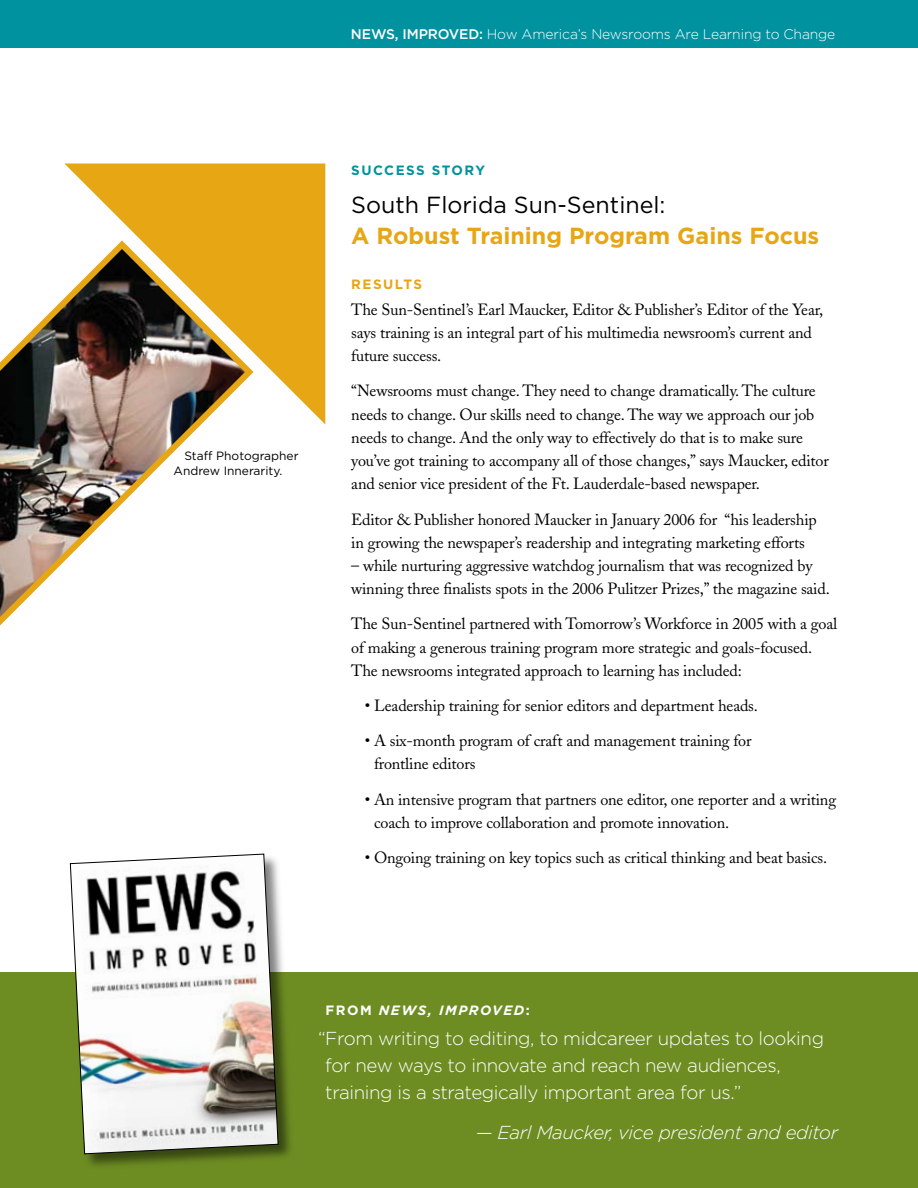
<style>
.page{position:relative;width:918px;height:1188px;background:#fff}
.page>*{position:absolute;margin:0;border:0;box-sizing:border-box;transform-origin:0 0}
.t1{font:700 23.25px "Gotham";color:#e7a614}
.t2{font:23.25px "Gotham";color:#000}
.t3{font:300 18.75px/27px "Gotham";letter-spacing:-.02em;color:#fff}
.t4{font:italic 300 18.75px "Gotham";letter-spacing:-.02em;color:#fff}
.t5{font:16.2px/23.2px "Adobe Caslon";letter-spacing:-.01em;color:#000}
.t6{font:300 13.95px "Gotham";letter-spacing:-.01em;color:#fff}
.t7{font:italic 700 13.5px "Gotham";letter-spacing:.11em;color:#fff}
.t8{font:700 13.5px "Gotham";letter-spacing:.11em;color:#00929f}
.t9{font:700 13.5px "Gotham";color:#e7a614}
.t10{font:12px/15px "Gotham";color:#000}
.s1{font-weight:500}
.s2{font-style:normal}
</style>
<div class="page">
<img style="left:0;top:298px;width:202px;height:328px">
<svg style="left:64px;top:164px;width:261px;height:260px;fill:#e7a614"></svg>
<div style="left:0;top:0;width:918px;height:48px;background:#00929f"></div>
<div style="left:0;top:972px;width:918px;height:216px;background:#6d8d23"></div>
<div style="left:68px;top:852px;width:227px;height:319px;background:#000;opacity:.5"></div>
<svg style="left:70px;top:853px;width:209px;height:302px"></svg>
<p class="t10" style="left:174px;top:448px;width:127px;text-indent:11px">Staff Photographer<br>Andrew Innerarity.</p>
<p class="t6" style="left:351px;top:26px;width:486px"><span class="s1">NEWS, IMPROVED:</span> How America’s Newsrooms Are Learning to Change</p>
<p class="t8" style="left:351px;top:162px;width:65px">Success</p>
<p class="t8" style="left:432px;top:162px;width:55px">Story</p>
<h1 class="t2" style="left:351px;top:192px;width:316px">South Florida Sun-Sentinel:</h1>
<h1 class="t1" style="left:351px;top:223px;width:469px">A Robust Training Program Gains Focus</h1>
<p class="t9" style="left:351px;top:276px;width:72px">RESULTS</p>
<p class="t5" style="left:351px;top:298px;width:473px">The Sun-Sentinel’s Earl Maucker, Editor &amp; Publisher’s Editor of the Year, says training is an integral part of his multimedia newsroom’s current and future success.</p>
<p class="t5" style="left:351px;top:380px;width:479px">“Newsrooms must change. They need to change dramatically. The culture needs to change. Our skills need to change. The way we approach our job needs to change. And the only way to effectively do that is to make sure you’ve got training to accompany all of those changes,” says Maucker, editor and senior vice president of the Ft. Lauderdale-based newspaper.</p>
<p class="t5" style="left:351px;top:508px;width:467px">Editor &amp; Publisher honored Maucker in January 2006 for “his leadership in growing the newspaper’s readership and integrating marketing efforts</p>
<p class="t5" style="left:351px;top:554px;width:480px">– while nurturing aggressive watchdog journalism that was recognized by winning three finalists spots in the 2006 Pulitzer Prizes,” the magazine said.</p>
<p class="t5" style="left:351px;top:613px;width:487px">The Sun-Sentinel partnered with Tomorrow’s Workforce in 2005 with a goal of making a generous training program more strategic and goals-focused.<br>The newsrooms integrated approach to learning has included:</p>
<p class="t5" style="left:365px;top:694px;width:395px">• Leadership training for senior editors and department heads.</p>
<p class="t5" style="left:374px;top:729px;width:379px;text-indent:-9px">• A six-month program of craft and management training for frontline editors</p>
<p class="t5" style="left:374px;top:788px;width:464px;text-indent:-9px">• An intensive program that partners one editor, one reporter and a writing coach to improve collaboration and promote innovation.</p>
<p class="t5" style="left:365px;top:846px;width:464px">• Ongoing training on key topics such as critical thinking and beat basics.</p>
<p class="t7" style="left:326px;top:1002px;width:206px"><span class="s2">FRO M</span> NEWS, IMPROVED<span class="s2">:</span></p>
<p class="t3" style="left:325px;top:1024px;width:500px;text-indent:-7px">“From writing to editing, to midcareer updates to looking for new ways to innovate and reach new audiences, training is a strategically important area for us.”</p>
<p class="t4" style="left:476px;top:1122px;width:364px">— Earl Maucker, vice president and editor</p>
</div>
